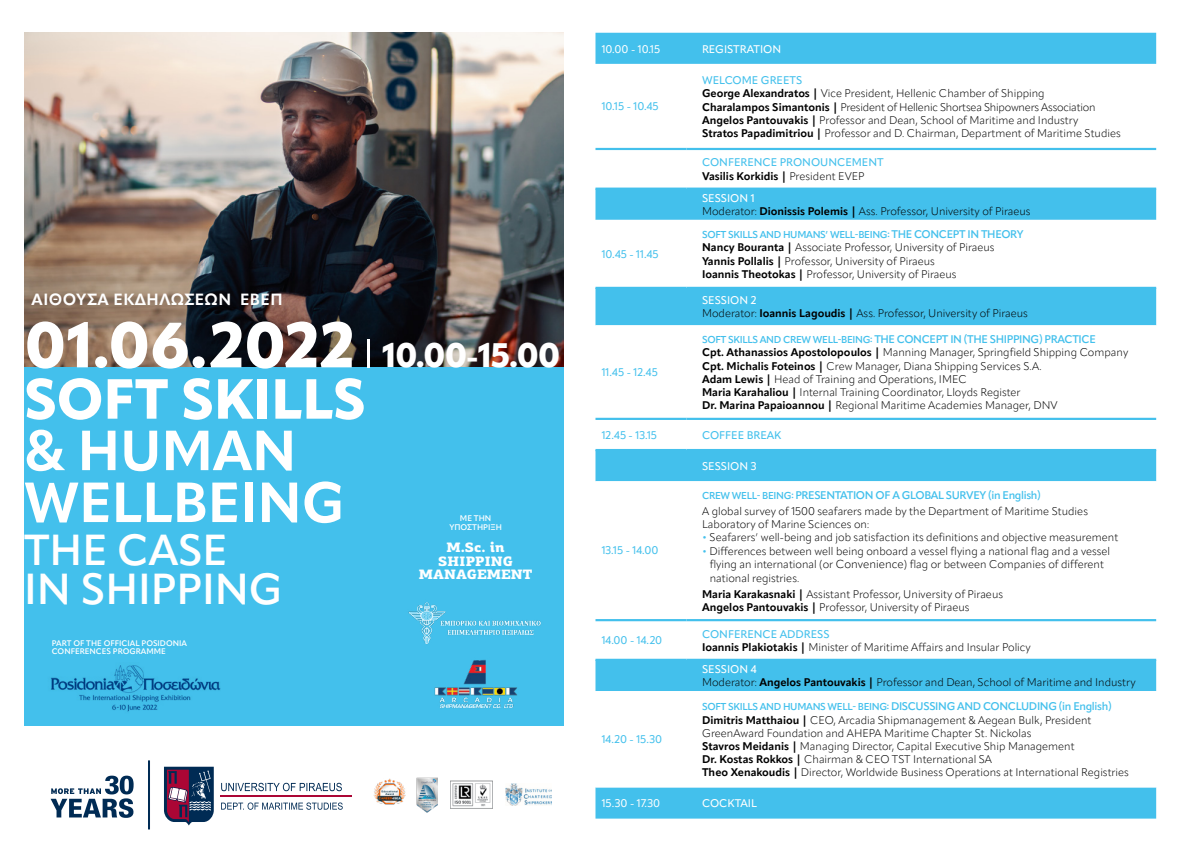
<style>
.page{position:relative;width:1191px;height:842px;background:#fff}
.page>*{position:absolute;margin:0;border:0;box-sizing:border-box;transform-origin:0 0}
.t1{font:700 55.7px/51.9px "Apparat";color:#fff}
.t2{font:800 55.7px "Apparat";color:#fff}
.t3{font:600 42.9px/38.6px "Apparat";color:#fff}
.t4{font:800 33.6px "Apparat";letter-spacing:-.03em;color:#fff}
.t5{font:700 16.1px "Apparat";letter-spacing:.03em;color:#fff}
.t6{font:900 13.7px/13.2px "PF Centro Slab Pro";color:#fff;text-align:center}
.t7{font:300 11px/13.2px "Apparat";color:#000}
.t8{font:11px "Apparat";color:#43c0ec}
.t9{font:500 11px/13.2px "Apparat";color:#43c0ec}
.t10{font:500 11px "Apparat";color:#fff}
.t11{font:11px "Apparat";color:#fff}
.t12{font:600 9.9px "Apparat";letter-spacing:-.03em;color:#43c0ec}
.t13{font:600 8.1px/9.1px "Apparat";color:#fff;text-align:center}
.t14{font:600 8px/8px "Apparat";color:#fff}
.s1{font-size:63px}
.s2{font-weight:500;color:#43c0ec}
.s3{font-weight:700}
.s4{font-weight:700;color:#000}
.s5{font-weight:300;color:#000}
.s6{font-weight:500;color:#fff}
.s7{font-size:11px}
.s8{font-weight:600;font-size:9.9px;color:#43c0ec}
.s9{font-weight:600;color:#43c0ec}
.s10{color:#43c0ec}
.s11{font-size:11.4px}
</style>
<div class="page">
<img style="left:24px;top:33px;width:539px;height:334px">
<div style="left:24px;top:367px;width:539px;height:359px;background:#43c0ec"></div>
<img style="left:408px;top:602px;width:133px;height:42px">
<img style="left:434px;top:659px;width:83px;height:50px">
<img style="left:450px;top:780px;width:43px;height:29px">
<img style="left:506px;top:783px;width:45px;height:23px">
<img style="left:374px;top:778px;width:32px;height:27px">
<img style="left:416px;top:777px;width:22px;height:35px">
<hr style="left:220px;top:795px;width:132px;height:2px;background:#ab0635">
<hr style="left:148px;top:761px;width:2px;height:68px;background:#002b54">
<svg style="left:221px;top:783px;width:121px;height:8px"></svg>
<svg style="left:221px;top:802px;width:122px;height:8px"></svg>
<svg style="left:51px;top:776px;width:83px;height:42px"></svg>
<svg style="left:164px;top:767px;width:50px;height:58px"></svg>
<img style="left:51px;top:665px;width:170px;height:47px">
<hr style="left:367px;top:339px;width:2px;height:28px;background:#fff">
<div style="left:595px;top:33px;width:561px;height:786px;background:#43c0ec"></div>
<svg style="left:595px;top:64px;width:561px;height:723px"></svg>
<hr style="left:595px;top:148px;width:91px;height:2px;background:#43c0ec">
<hr style="left:686px;top:148px;width:470px;height:2px;background:#43c0ec">
<hr style="left:595px;top:188px;width:91px;height:2px;background:#43c0ec">
<hr style="left:686px;top:188px;width:470px;height:2px;background:#43c0ec">
<hr style="left:595px;top:287px;width:91px;height:2px;background:#43c0ec">
<hr style="left:686px;top:287px;width:470px;height:2px;background:#43c0ec">
<hr style="left:595px;top:418px;width:91px;height:2px;background:#43c0ec">
<hr style="left:686px;top:418px;width:470px;height:2px;background:#43c0ec">
<hr style="left:595px;top:449px;width:91px;height:2px;background:#43c0ec">
<hr style="left:686px;top:449px;width:470px;height:2px;background:#43c0ec">
<hr style="left:595px;top:619px;width:91px;height:2px;background:#43c0ec">
<hr style="left:686px;top:619px;width:470px;height:2px;background:#43c0ec">
<hr style="left:595px;top:659px;width:91px;height:2px;background:#43c0ec">
<hr style="left:686px;top:659px;width:470px;height:2px;background:#43c0ec">
<h3 class="t5" style="left:32px;top:289px;width:252px">ΑΊΘΟΥΣΑ ΕΚΔΗΛΏΣΕΩΝ ΕΒΕΠ</h3>
<h3 class="t4" style="left:24px;top:335px;width:538px"><span class="s1">01.06.2022</span> 10.00-15.00</h3>
<h1 class="t2" style="left:24px;top:365px;width:343px">SOFT SKILLS</h1>
<h1 class="t1" style="left:24px;top:425px;width:322px">&amp; HUMAN<br>WELLBEING</h1>
<h2 class="t3" style="left:24px;top:531px;width:260px">THE CASE<br>IN SHIPPING</h2>
<p class="t14" style="left:52px;top:639px;width:136px">PART OF THE OFFICIAL POSIDONIA<br>CONFERENCES PROGRAMME</p>
<p class="t13" style="left:449px;top:513px;width:54px">ΜΕ ΤΗΝ<br>ΥΠΟΣΤΉ ΡΙΞΗ</p>
<p class="t6" style="left:419px;top:541px;width:115px">M.Sc. in<br>SHIPPING<br>MANAGEMENT</p>
<p class="t11" style="left:602px;top:42px;width:60px">10.00 - 10.15</p>
<p class="t10" style="left:702px;top:42px;width:81px">REGISTRATION</p>
<p class="t8" style="left:602px;top:100px;width:58px">10.15 - 10.45</p>
<p class="t8" style="left:602px;top:247px;width:58px">10.45 - 11.45</p>
<p class="t8" style="left:602px;top:365px;width:58px">11.45 - 12.45</p>
<p class="t7" style="left:702px;top:74px;width:420px"><span class="s2">WELCOME GREETS<br></span><span class="s3">George Alexandratos |</span> Vice President, Hellenic Chamber of Shipping<br><span class="s3">Charalampos Simantonis |</span> President of Hellenic Shortsea Shipowners Association <span class="s3">Angelos Pantouvakis |</span> Professor and Dean, School of Maritime and Industry<br><span class="s3">Stratos Papadimitriou |</span> Professor and D. Chairman, Department of Maritime Studies</p>
<p class="t9" style="left:702px;top:156px;width:183px">CONFERENCE PRONOUNCEMENT<br><span class="s4">Vasilis Korkidis |</span> <span class="s5">President EVEP</span></p>
<p class="t7" style="left:702px;top:191px;width:330px"><span class="s6">SESSION 1<br></span>Moderator: <span class="s3">Dionissis Polemis |</span> Ass. Professor, University of Piraeus</p>
<p class="t12" style="left:702px;top:229px;width:323px">SOFT SKILLS AND HUMANS’ WELL-BEING: <span class="s7">THE CONCEPT IN THEORY</span></p>
<p class="t7" style="left:702px;top:241px;width:294px"><span class="s3">Nancy Bouranta |</span> Associate Professor, University of Piraeus<br><span class="s3">Yannis Pollalis |</span> Professor, University of Piraeus<br><span class="s3">Ioannis Theotokas |</span> Professor, University of Piraeus</p>
<p class="t7" style="left:702px;top:294px;width:327px"><span class="s6">SESSION 2<br></span>Moderator: <span class="s3">Ioannis Lagoudis |</span> Ass. Professor, University of Piraeus</p>
<p class="t7" style="left:702px;top:333px;width:428px"><span class="s8">SOFT SKILLS AND CREW WELL-BEING:</span> <span class="s9">THE CONCEPT IN (THE SHIPPING) PRACTICE<br></span><span class="s3">Cpt. Athanassios Apostolopoulos |</span> Manning Manager, Springfield Shipping Company <span class="s3">Cpt. Michalis Foteinos |</span> Crew Manager, Diana Shipping Services S.A.<br><span class="s3">Adam Lewis |</span> Head of Training and Operations, IMEC<br><span class="s3">Maria Karahaliou |</span> Internal Training Coordinator, Lloyds Register<br><span class="s3">Dr. Marina Papaioannou |</span> Regional Maritime Academies Manager, DNV</p>
<p class="t8" style="left:602px;top:428px;width:57px">12.45 - 13.15</p>
<p class="t9" style="left:702px;top:428px;width:81px">COFFEE BREAK</p>
<p class="t10" style="left:702px;top:459px;width:56px">SESSION 3</p>
<p class="t8" style="left:602px;top:544px;width:58px">13.15 - 14.00</p>
<p class="t7" style="left:702px;top:487px;width:387px;line-height:16.3px"><span class="s8">CREW WELL- BEING:</span> <span class="s9">PRESENTATION OF A GLOBAL SURVEY (in English)<br></span>A global survey of 1500 seafarers made by the Department of Maritime Studies</p>
<p class="t7" style="left:702px;top:518px;width:168px">Laboratory of Marine Sciences on:</p>
<p class="t7" style="left:702px;top:531px;width:418px"><span class="s10">•</span> Seafarers’ well-being and job satisfaction its definitions and objective measurement</p>
<p class="t7" style="left:709px;top:544px;width:402px;line-height:13.5px;text-indent:-8px"><span class="s10">•</span> Differences between well being onboard a vessel flying a national flag and a vessel flying an international (or <span class="s11">Convenience</span>) flag or between Companies of different national registries.</p>
<p class="t7" style="left:702px;top:587px;width:302px"><span class="s3">Maria Karakasnaki |</span> Assistant Professor, University of Piraeus<br><span class="s3">Angelos Pantouvakis |</span> Professor, University of Piraeus</p>
<p class="t8" style="left:602px;top:634px;width:62px">14.00 - 14.20</p>
<p class="t7" style="left:702px;top:627px;width:330px"><span class="s2">CONFERENCE ADDRESS<br></span><span class="s3">Ιοannis Plakiotakis |</span> Minister of Maritime Affairs and Insular Policy</p>
<p class="t7" style="left:702px;top:663px;width:435px"><span class="s6">SESSION 4<br></span>Moderator: <span class="s3">Angelos Pantouvakis |</span> Professor and Dean, School of Maritime and Industry</p>
<p class="t8" style="left:602px;top:733px;width:62px">14.20 - 15.30</p>
<p class="t7" style="left:702px;top:700px;width:428px"><span class="s8">SOFT SKILLS AND HUMANS WELL- BEING:</span> <span class="s9">DISCUSSING AND CONCLUDING (in English)<br></span><span class="s3">Dimitris Matthaiou |</span> CEO, Arcadia Shipmanagement &amp; Aegean Bulk, President GreenAward Foundation and AHEPA Maritime Chapter St. Nickolas<br><span class="s3">Stavros Meidanis |</span> Managing Director, Capital Executive Ship Management<br><span class="s3">Dr. Kostas Rokkos |</span> Chairman &amp; CEO TST International SA<br><span class="s3">Theo Xenakoudis |</span> Director, Worldwide Business Operations at International Registries</p>
<p class="t11" style="left:602px;top:797px;width:60px">15.30 - 17.30</p>
<p class="t10" style="left:702px;top:797px;width:56px">COCKTAIL</p>
</div>
